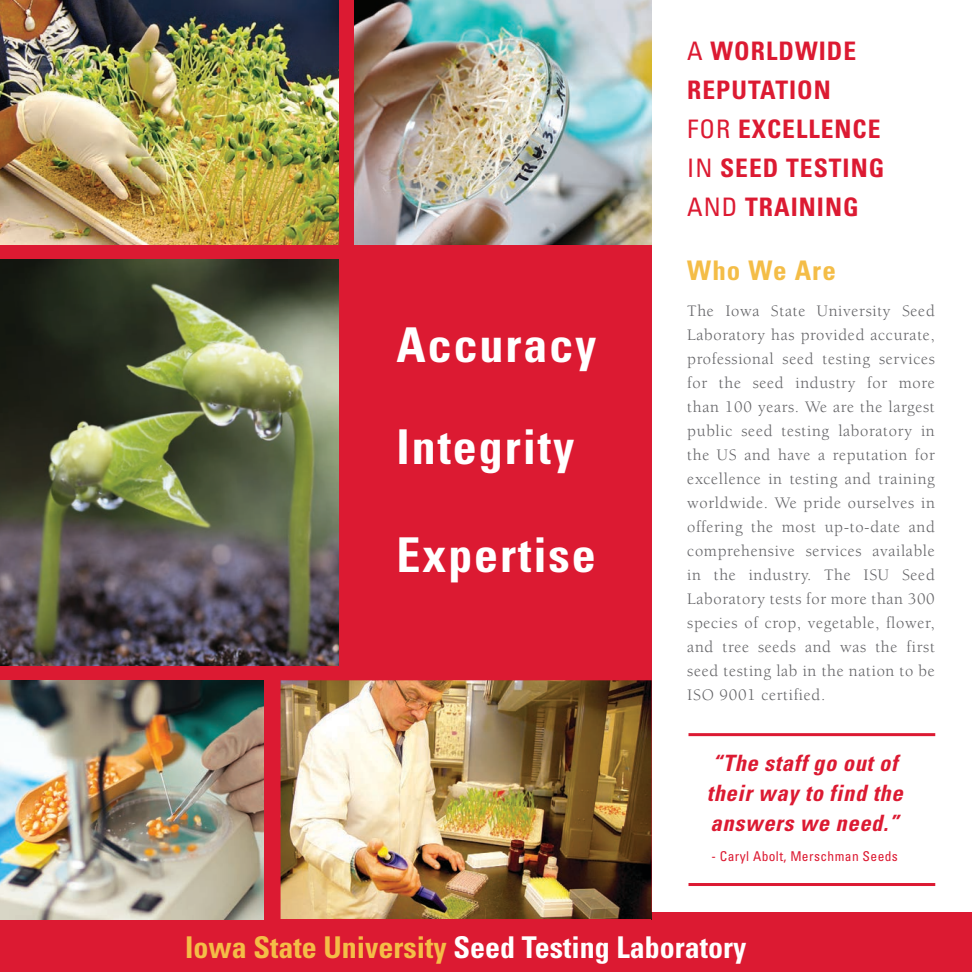
<style>
.page{position:relative;width:972px;height:972px;background:#fff}
.page>*{position:absolute;margin:0;border:0;box-sizing:border-box;transform-origin:0 0}
.t1{font:700 condensed 48px/102px "Univers LT Std";letter-spacing:.04em;color:#fff}
.t2{font:700 condensed 30px "Univers LT Std";color:#fff}
.t3{font:700 condensed 27px "Univers LT Std";letter-spacing:.04em;color:#f4bd47}
.t4{font:700 condensed 25.5px/39px "Univers LT Std";letter-spacing:.04em;color:#dc1a32}
.t5{font:italic 700 condensed 22.5px/30px "Univers LT Std";letter-spacing:.03em;color:#dc1a32}
.t6{font:16.5px/24px "Berkeley Std";letter-spacing:.04em;color:#636366;text-align:justify}
.t7{font:condensed 13.5px "Univers LT Std";letter-spacing:.03em;color:#dc1a32}
.s1{font-weight:400}
.s2{color:#f4bd47}
</style>
<div class="page">
<div style="left:0;top:912px;width:972px;height:60px;background:#dc1a32"></div>
<div style="left:0;top:0;width:652px;height:919px;background:#dc1a32"></div>
<img style="left:0;top:0;width:339px;height:244px">
<img style="left:354px;top:0;width:298px;height:244px">
<img style="left:0;top:259px;width:339px;height:406px">
<img style="left:0;top:680px;width:263px;height:239px">
<img style="left:281px;top:680px;width:371px;height:239px">
<hr style="left:688px;top:883px;width:247px;height:3px;background:#dc1a32">
<hr style="left:688px;top:733px;width:247px;height:3px;background:#dc1a32">
<h1 class="t1" style="left:397px;top:294px;width:202px">Accuracy<br>Integrity</h1>
<h1 class="t1" style="left:397px;top:504px;width:201px">Expertise</h1>
<h3 class="t4" style="left:687px;top:31px;width:199px"><span class="s1">A</span> WORLDWIDE<br>REPUTATION<br><span class="s1">FOR</span> EXCELLENCE<br><span class="s1">IN</span> SEED TESTING<br><span class="s1">AND</span> TRAINING</h3>
<h3 class="t3" style="left:687px;top:254px;width:150px">Who We Are</h3>
<p class="t6" style="left:687px;top:299px;width:249px">The Iowa State University Seed Laboratory has provided accurate, professional seed testing services for the seed industry for more than 100 years. We are the largest public seed testing laboratory in the US and have a reputation for excellence in testing and training worldwide. We pride ourselves in offering the most up-to-date and comprehensive services available in the industry. The ISU Seed Laboratory tests for more than 300 species of crop, vegetable, flower, and tree seeds and was the first seed testing lab in the nation to be ISO 9001 certified.</p>
<h3 class="t5" style="left:707px;top:748px;width:197px">“The staff go out of their way to find the answers we need.”</h3>
<p class="t7" style="left:712px;top:847px;width:188px">- Caryl Abolt, Merschman Seeds</p>
<h2 class="t2" style="left:185px;top:929px;width:563px"><span class="s2">Iowa State University</span> Seed Testing Laboratory</h2>
</div>
